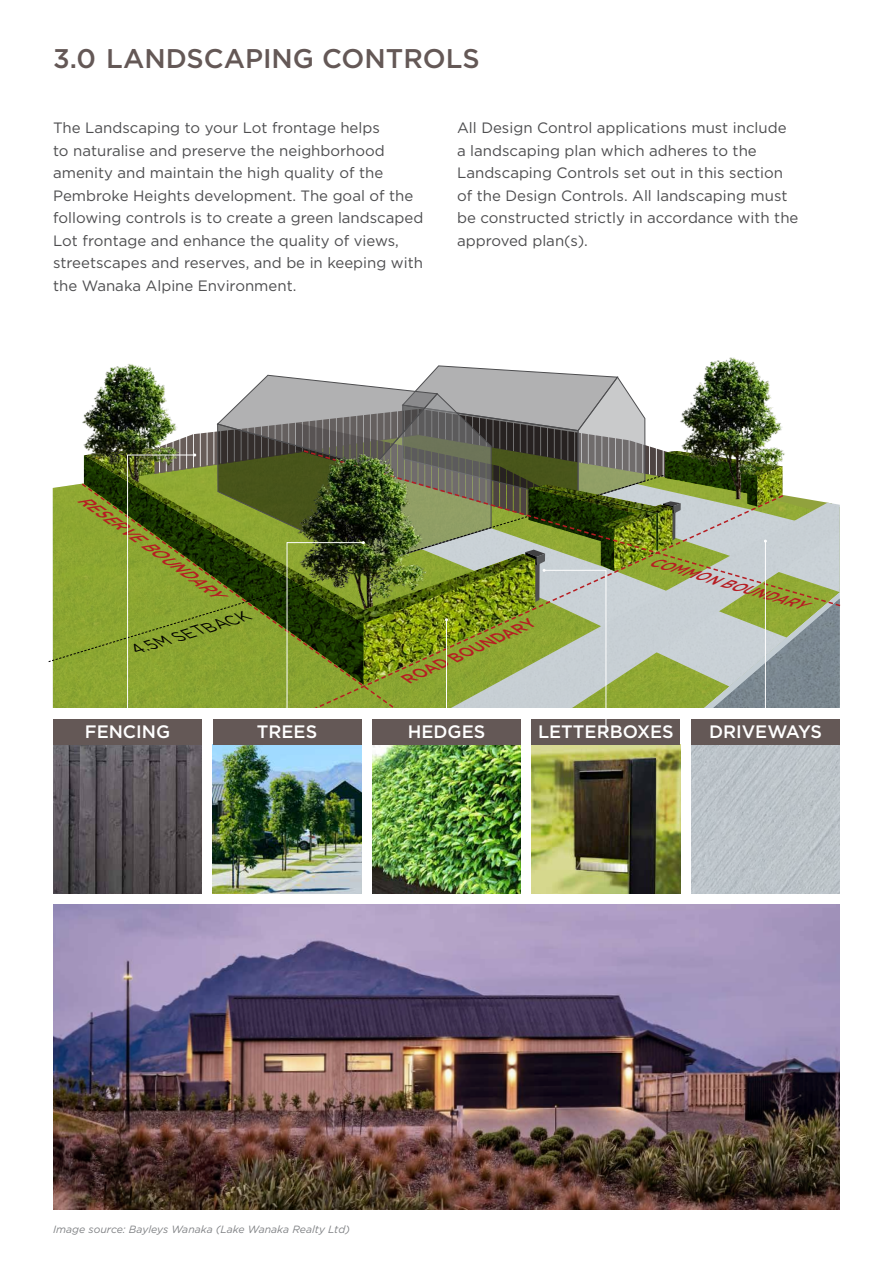
<style>
.page{position:relative;width:893px;height:1263px;background:#fff}
.page>*{position:absolute;margin:0;border:0;box-sizing:border-box;transform-origin:0 0}
.t1{font:500 27px "Gotham";color:#645856}
.t2{font:500 18px "Gotham";color:#fff}
.t3{font:15px/22.5px "Gotham";color:#4d4d4f}
.t4{font:italic 500 15px "Gotham";color:#b61d22}
.t5{font:italic 15px "Gotham";color:#000;scale:1.05 1}
.t6{font:italic 500 13.5px "Gotham";color:#b61d22;scale:1.05 1}
.t7{font:italic 10.5px "Gotham";color:#808285}
</style>
<div class="page">
<svg style="left:48px;top:485px;width:45px;height:178px;background:#99b048"></svg>
<img style="left:710px;top:357px;width:45px;height:8px">
<img style="left:73px;top:364px;width:60px;height:137px">
<img style="left:372px;top:771px;width:149px;height:122px">
<img style="left:531px;top:771px;width:149px;height:122px">
<img style="left:691px;top:771px;width:149px;height:122px">
<img style="left:53px;top:745px;width:149px;height:148px">
<img style="left:213px;top:771px;width:148px;height:122px">
<div style="left:53px;top:719px;width:149px;height:26px;background:#645856"></div>
<img style="left:93px;top:365px;width:747px;height:406px">
<img style="left:53px;top:904px;width:787px;height:306px">
<h1 class="t1" style="left:53px;top:43px;width:428px">3.0 LANDSCAPING CONTROLS</h1>
<p class="t3" style="left:53px;top:116px;width:372px">The Landscaping to your Lot frontage helps<br>to naturalise and preserve the neighborhood amenity and maintain the high quality of the Pembroke Heights development. The goal of the following controls is to create a green landscaped Lot frontage and enhance the quality of views, streetscapes and reserves, and be in keeping with the Wanaka Alpine Environment.</p>
<p class="t3" style="left:457px;top:116px;width:343px">All Design Control applications must include a landscaping plan which adheres to the Landscaping Controls set out in this section of the Design Controls. All landscaping must be constructed strictly in accordance with the approved plan(s).</p>
<p class="t4" style="left:84px;top:490px;width:171px;rotate:35deg">RESERVE BOUNDARY</p>
<p class="t5" style="left:133px;top:641px;width:117px;rotate:-17deg">4.5M SETBACK</p>
<p class="t4" style="left:404px;top:671px;width:143px;rotate:-24deg">ROAD BOUNDARY</p>
<p class="t6" style="left:651px;top:553px;width:154px;rotate:16deg">COMMON BOUNDARY</p>
<p class="t2" style="left:85px;top:722px;width:87px">FENCING</p>
<p class="t2" style="left:257px;top:722px;width:62px">TREES</p>
<p class="t2" style="left:408px;top:722px;width:79px">HEDGES</p>
<p class="t2" style="left:538px;top:722px;width:137px">LETTERBOXES</p>
<p class="t2" style="left:709px;top:722px;width:114px">DRIVEWAYS</p>
<p class="t7" style="left:53px;top:1224px;width:298px">Image source: Bayleys Wanaka (Lake Wanaka Realty Ltd)</p>
</div>
